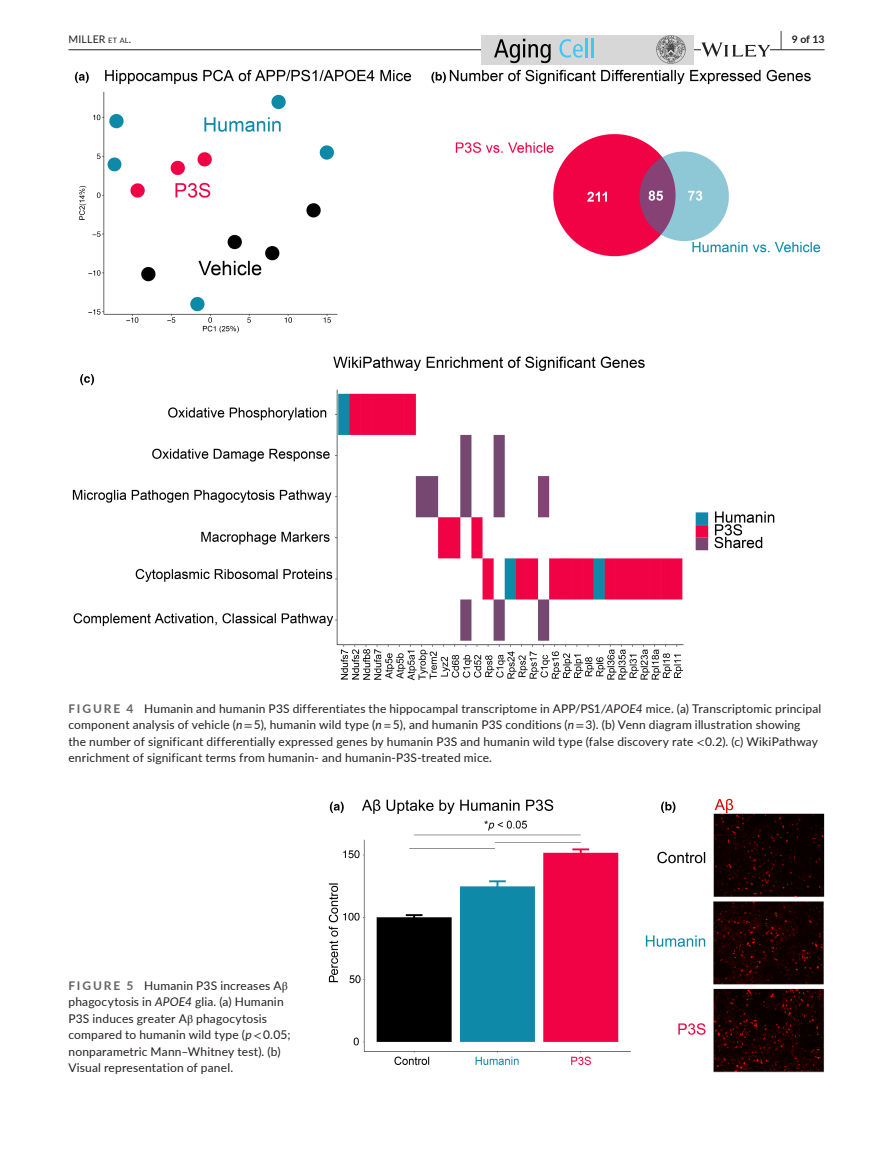
<style>
.page{position:relative;width:893px;height:1174px;background:#fff}
.page>*{position:absolute;margin:0;border:0;box-sizing:border-box;transform-origin:0 0}
.t1{font:12px/16.5px "Lato";letter-spacing:.015em;color:#231f20}
.t2{font:10.5px "Lato";letter-spacing:.02em;color:#231f20}
.t3{font:700 10.5px "Lato";color:#231f20}
.s1{font-size:7.35px}
.s2{font-size:19.5px}
.s3{font-weight:700;color:#636366}
.s4{font-style:italic}
.s5{font-family:"STIX"}
.s6{font-family:"STIX";font-style:italic}
</style>
<div class="page">
<hr style="left:68px;top:49px;width:756px;height:1px;background:#231f20">
<div style="left:481px;top:35px;width:213px;height:29px;background:#d7d7d7"></div>
<svg style="left:494px;top:39px;width:57px;height:24px"></svg>
<svg style="left:559px;top:39px;width:24px;height:19px"></svg>
<hr style="left:585px;top:38px;width:3px;height:19px;background:#40c8f4">
<svg style="left:591px;top:38px;width:2px;height:19px"></svg>
<img style="left:657px;top:35px;width:28px;height:29px">
<svg style="left:701px;top:42px;width:69px;height:15px"></svg>
<img style="left:73px;top:69px;width:747px;height:611px">
<img style="left:328px;top:798px;width:496px;height:274px">
<p class="t2" style="left:68px;top:31px;width:64px">MILLER <span class="s1">et al</span>.</p>
<p class="t3" style="left:780px;top:31px;width:46px"><span class="s2">|</span> 9 of 13</p>
<p class="t1" style="left:68px;top:699px;width:754px"><span class="s3">FIGURE 4</span> Humanin and humanin P3S differentiates the hippocampal transcriptome in APP/PS1<span class="s4">/APOE4</span> mice. (a) Transcriptomic principal component analysis of vehicle (<span class="s4">n</span><span class="s5">=</span> 5), humanin wild type (<span class="s4">n</span> <span class="s6">=</span> 5), and humanin P3S conditions (<span class="s4">n</span><span class="s5">=</span> 3). (b) Venn diagram illustration showing<br>the number of significant differentially expressed genes by humanin P3S and humanin wild type (false discovery rate <span class="s5">&lt;</span>0.2). (c) WikiPathway enrichment of significant terms from humanin- and humanin-P3S-treated mice.</p>
<p class="t1" style="left:68px;top:976px;width:223px"><span class="s3">FIGURE 5</span> Humanin P3S increases A<span class="s5">β </span>phagocytosis in <span class="s4">APOE4</span> glia. (a) Humanin P3S induces greater A<span class="s5">β</span> phagocytosis compared to humanin wild type (<span class="s4">p</span><span class="s5">&lt;</span> 0.05; nonparametric Mann–Whitney test). (b)<br>Visual representation of panel.</p>
</div>
